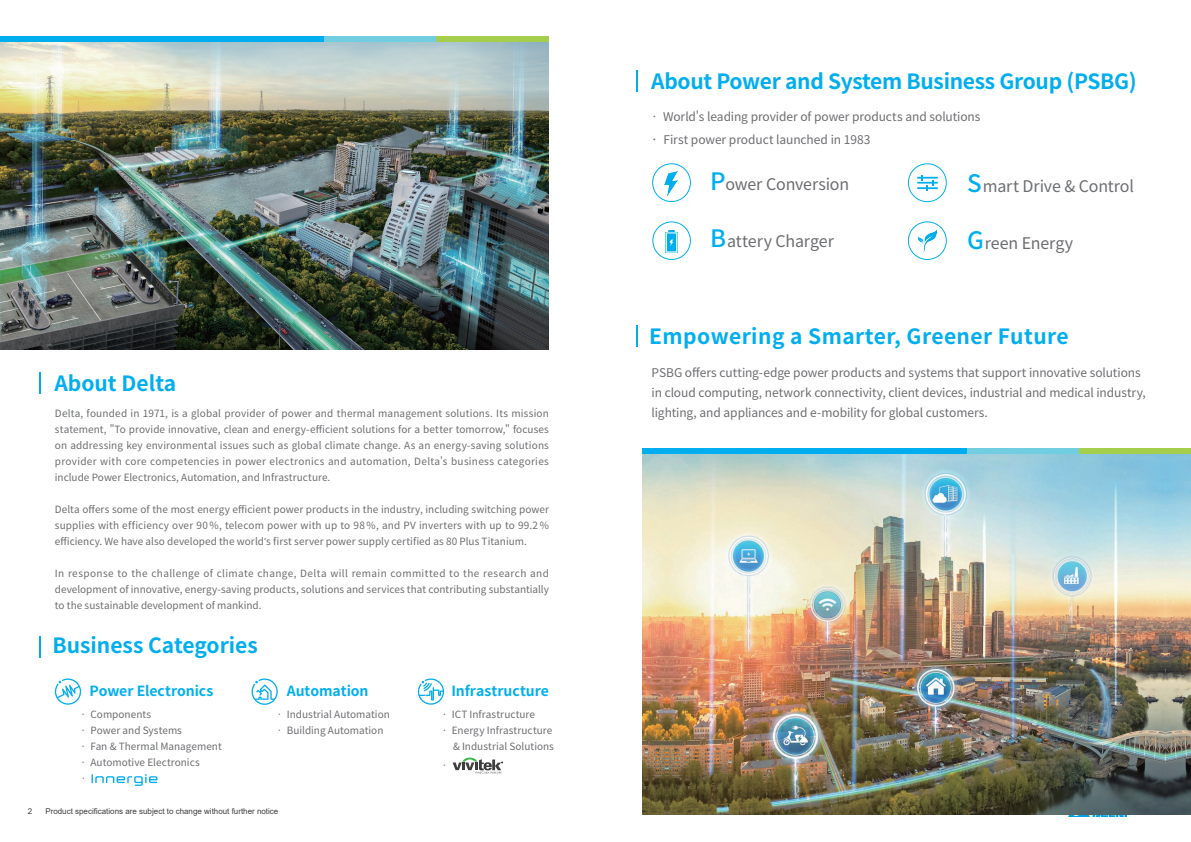
<style>
.page{position:relative;width:1191px;height:842px;background:#fff}
.page>*{position:absolute;margin:0;border:0;box-sizing:border-box;transform-origin:0 0}
.t1{font:700 21px "Noto Sans CJ Ktc";color:#00aeef}
.t2{font:700 21px "Noto Sans CJ Ktc";letter-spacing:.02em;color:#00aeef}
.Feature_12pt{font:16px "Noto Sans CJ Ktc";letter-spacing:-.01em;color:#6c6d70}
.Feature_12pt-2{font:700 14px "Noto Sans CJ Ktc";color:#00aeef}
.Table_title{font:12px/20px "Noto Sans CJ Ktc";letter-spacing:-.005em;color:#6c6d70}
.Feature_12pt-3{font:12px "Noto Sans CJ Ktc";letter-spacing:-.005em;color:#6c6d70}
.Feature_12pt-4{font:10px/16px "Noto Sans CJ Ktc";color:#6c6d70;text-align:justify}
.t3{font:8px "Arial";color:#3e3e3f}
.s1{font-family:"Delta Sans"}
.s2{font-family:"Adobe Ming Std";font-weight:300}
.s3{font-weight:500;font-size:24px;color:#00aeef}
</style>
<div class="page">
<img style="left:1068px;top:814px;width:58px;height:2px">
<hr style="left:39px;top:372px;width:2px;height:21px;background:#00aeef">
<hr style="left:635px;top:70px;width:2px;height:21px;background:#00aeef">
<hr style="left:635px;top:326px;width:2px;height:21px;background:#00aeef">
<hr style="left:39px;top:636px;width:2px;height:22px;background:#00aeef">
<svg style="left:55px;top:678px;width:26px;height:27px"></svg>
<svg style="left:251px;top:678px;width:27px;height:27px"></svg>
<svg style="left:418px;top:678px;width:26px;height:27px"></svg>
<svg style="left:452px;top:758px;width:51px;height:16px"></svg>
<svg style="left:91px;top:774px;width:66px;height:12px"></svg>
<div style="left:0;top:37px;width:324px;height:6px;background:#00aeef"></div>
<div style="left:642px;top:448px;width:325px;height:6px;background:#00aeef"></div>
<div style="left:324px;top:37px;width:113px;height:6px;background:#71cee1"></div>
<div style="left:967px;top:448px;width:112px;height:6px;background:#71cee1"></div>
<div style="left:437px;top:37px;width:112px;height:6px;background:#a4ce4c"></div>
<div style="left:1079px;top:448px;width:112px;height:6px;background:#a4ce4c"></div>
<img style="left:0;top:43px;width:549px;height:306px">
<img style="left:665px;top:172px;width:12px;height:25px">
<div style="left:652px;top:163px;width:38px;height:39px;border:1px solid #00aeef;border-radius:50%"></div>
<div style="left:652px;top:222px;width:38px;height:38px;border:1px solid #00aeef;border-radius:50%"></div>
<img style="left:666px;top:230px;width:11px;height:23px">
<div style="left:908px;top:222px;width:38px;height:38px;border:1px solid #00aeef;border-radius:50%"></div>
<img style="left:918px;top:231px;width:18px;height:22px">
<div style="left:908px;top:163px;width:38px;height:39px;border:1px solid #00aeef;border-radius:50%"></div>
<hr style="left:917px;top:177px;width:20px;height:2px;background:#00aeef">
<hr style="left:917px;top:182px;width:20px;height:2px;background:#00aeef">
<hr style="left:917px;top:187px;width:20px;height:2px;background:#00aeef">
<svg style="left:921px;top:175px;width:12px;height:16px"></svg>
<img style="left:642px;top:454px;width:549px;height:360px">
<p class="t1" style="left:54px;top:371px;width:123px">About Delta</p>
<p class="Feature_12pt-4" style="left:55px;top:405px;width:495px">Delta, founded in 1971, is a global provider of power and thermal management solutions. Its mission statement, "To provide innovative, clean and energy-efficient solutions for a better tomorrow," focuses on addressing key environmental issues such as global climate change. As an energy-saving solutions provider with core competencies in power electronics and automation, Delta's business categories include Power Electronics, Automation, and Infrastructure.</p>
<p class="Feature_12pt-4" style="left:55px;top:501px;width:495px">Delta offers some of the most energy efficient power products in the industry, including switching power supplies with efficiency over 90 %, telecom power with up to 98 %, and PV inverters with up to 99.2 % efficiency. We have also developed the world<span class="s1">‘</span>s first server power supply certified as 80 Plus Titanium.</p>
<p class="Feature_12pt-4" style="left:55px;top:565px;width:495px">In response to the challenge of climate change, Delta will remain committed to the research and development of innovative, energy-saving products, solutions and services that contributing substantially to the sustainable development of mankind.</p>
<p class="t1" style="left:52px;top:634px;width:207px">Business Categories</p>
<p class="Feature_12pt-2" style="left:90px;top:683px;width:125px">Power Electronics</p>
<p class="Feature_12pt-2" style="left:287px;top:683px;width:83px">Automation</p>
<p class="Feature_12pt-2" style="left:451px;top:683px;width:99px">Infrastructure</p>
<p class="Feature_12pt-4" style="left:78px;top:706px;width:74px">• Components</p>
<p class="Feature_12pt-4" style="left:78px;top:722px;width:105px">• Power and Systems</p>
<p class="Feature_12pt-4" style="left:78px;top:738px;width:145px">• Fan &amp; Thermal Management</p>
<p class="Feature_12pt-4" style="left:78px;top:754px;width:123px">• Automotive Electronics</p>
<p class="Feature_12pt-4" style="left:78px;top:770px;width:11px">•</p>
<p class="Feature_12pt-4" style="left:275px;top:706px;width:117px">• Industrial Automation</p>
<p class="Feature_12pt-4" style="left:275px;top:722px;width:110px">• Building Automation</p>
<p class="t3" style="left:28px;top:806px;width:6px">2</p>
<p class="t3" style="left:45px;top:806px;width:234px">Product specifications are subject to change without further notice</p>
<p class="Feature_12pt-4" style="left:439px;top:706px;width:97px">• ICT Infrastructure</p>
<p class="Feature_12pt-4" style="left:439px;top:722px;width:114px">• Energy Infrastructure</p>
<p class="Feature_12pt-4" style="left:453px;top:738px;width:102px">&amp; Industrial Solutions</p>
<p class="Feature_12pt-4" style="left:439px;top:758px;width:11px">•</p>
<p class="t1" style="left:651px;top:69px;width:487px">About Power and System Business Group (PSBG)</p>
<p class="Feature_12pt-3" style="left:648px;top:110px;width:333px">‧ World's leading provider of power products and solutions</p>
<p class="Feature_12pt-3" style="left:648px;top:133px;width:224px"><span class="s2">‧</span> First power product launched in 1983</p>
<p class="Feature_12pt" style="left:710px;top:175px;width:141px"><span class="s3">P</span>ower Conversion</p>
<p class="Feature_12pt" style="left:710px;top:232px;width:125px"><span class="s3">B</span>attery Charger</p>
<p class="Feature_12pt" style="left:967px;top:177px;width:168px"><span class="s3">S</span>mart Drive &amp; Control</p>
<p class="Feature_12pt" style="left:967px;top:234px;width:108px"><span class="s3">G</span>reen Energy</p>
<p class="t2" style="left:649px;top:324px;width:421px">Empowering a Smarter, Greener Future</p>
<p class="Table_title" style="left:651px;top:363px;width:490px">PSBG offers cutting-edge power products and systems that support innovative solutions</p>
<p class="Table_title" style="left:651px;top:383px;width:496px">in cloud computing, network connectivity, client devices, industrial and medical industry, lighting, and appliances and e-mobility for global customers.</p>
</div>
